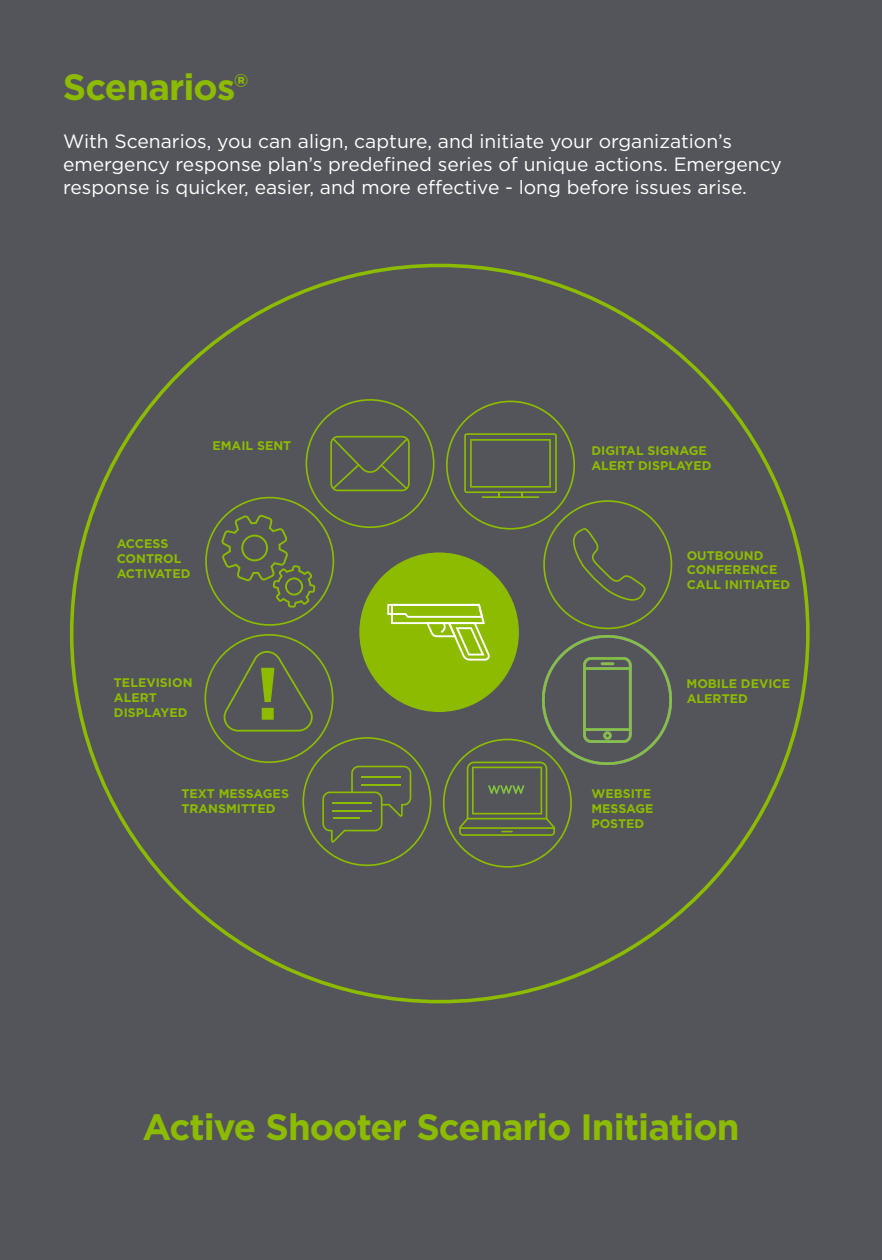
<style>
.page{position:relative;width:882px;height:1260px;background:#54555a}
.page>*{position:absolute;margin:0;border:0;box-sizing:border-box;transform-origin:0 0}
.t1{font:700 36.57px "Gotham";letter-spacing:-.025em;color:#8dbb00}
.t2{font:19.25px/23.1px "Gotham";color:#fff}
.t3{font:700 12.42px/15px "Gotham";color:#8dbb00}
</style>
<div class="page">
<svg style="left:204px;top:399px;width:468px;height:469px"></svg>
<img style="left:542px;top:635px;width:130px;height:129px">
<p class="t1" style="left:63px;top:62px;width:186px">Scenarios®</p>
<p class="t2" style="left:63px;top:129px;width:720px">With Scenarios, you can align, capture, and initiate your organization’s emergency response plan’s predefined series of unique actions. Emergency response is quicker, easier, and more effective - long before issues arise.</p>
<p class="t3" style="left:212px;top:438px;width:80px">EMAIL SENT</p>
<p class="t3" style="left:591px;top:443px;width:122px">DIGITAL SIGNAGE<br>ALERT DISPLAYED</p>
<p class="t3" style="left:117px;top:536px;width:75px">ACCESS<br>CONTROL<br>ACTIVATED</p>
<p class="t3" style="left:687px;top:548px;width:105px">OUTBOUND<br>CONFERENCE<br>CALL INITIATED</p>
<p class="t3" style="left:114px;top:675px;width:80px">TELEVISION<br>ALERT<br>DISPLAYED</p>
<p class="t3" style="left:687px;top:677px;width:105px">MOBILE DEVICE<br>ALERTED</p>
<p class="t3" style="left:181px;top:786px;width:109px">TEXT MESSAGES<br>TRANSMITTED</p>
<p class="t3" style="left:591px;top:786px;width:64px">WEBSITE<br>MESSAGE<br>POSTED</p>
<p class="t1" style="left:142px;top:1103px;width:599px">Active Shooter Scenario Initiation</p>
</div>
